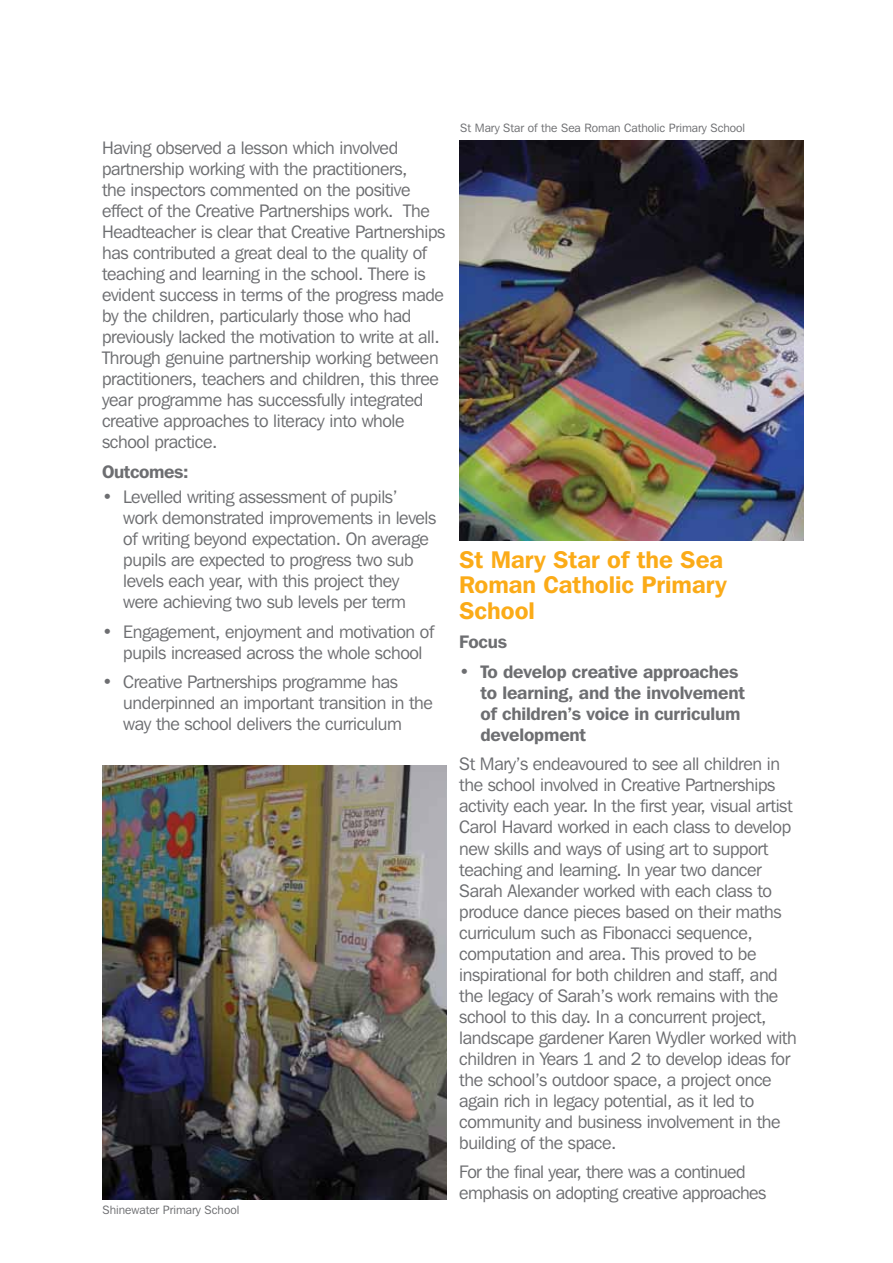
<style>
.page{position:relative;width:893px;height:1263px;background:#fff}
.page>*{position:absolute;margin:0;border:0;box-sizing:border-box;transform-origin:0 0}
.t1{font:600 24px/25.5px "Franklin Gothic IT Cby BT";color:#fbab18}
.t2{font:18px/21px "Franklin Gothic IT Cby BT";letter-spacing:-.02em;color:#6d6e71}
.t3{font:600 18px/21px "Franklin Gothic IT Cby BT";letter-spacing:-.01em;color:#6d6e71}
.t4{font:12px "Franklin Gothic IT Cby BT";color:#6d6e71}
</style>
<div class="page">
<img style="left:459px;top:140px;width:345px;height:400px">
<img style="left:102px;top:765px;width:344px;height:434px">
<p class="t2" style="left:102px;top:137px;width:345px">Having observed a lesson which involved partnership working with the practitioners,<br>the inspectors commented on the positive effect of the Creative Partnerships work. The Headteacher is clear that Creative Partnerships has contributed a great deal to the quality of teaching and learning in the school. There is evident success in terms of the progress made by the children, particularly those who had previously lacked the motivation to write at all.<br>Through genuine partnership working between practitioners, teachers and children, this three year programme has successfully integrated creative approaches to literacy into whole school practice.</p>
<p class="t3" style="left:102px;top:460px;width:88px">Outcomes:</p>
<p class="t2" style="left:123px;top:486px;width:315px;text-indent:-21px">• Levelled writing assessment of pupils’<br>work demonstrated improvements in levels of writing beyond expectation. On average pupils are expected to progress two sub levels each year, with this project they were achieving two sub levels per term</p>
<p class="t2" style="left:102px;top:620px;width:334px;text-align:center">• Engagement, enjoyment and motivation of pupils increased across the whole school</p>
<p class="t2" style="left:123px;top:671px;width:311px;text-indent:-21px">• Creative Partnerships programme has underpinned an important transition in the way the school delivers the curriculum</p>
<p class="t4" style="left:102px;top:1203px;width:138px">Shinewater Primary School</p>
<p class="t4" style="left:460px;top:121px;width:286px">St Mary Star of the Sea Roman Catholic Primary School</p>
<h1 class="t1" style="left:459px;top:546px;width:269px">St Mary Star of the Sea<br>Roman Catholic Primary<br>School</h1>
<p class="t3" style="left:459px;top:631px;width:50px">Focus</p>
<p class="t3" style="left:480px;top:661px;width:266px;text-indent:-21px">• To develop creative approaches to learning, and the involvement of children’s voice in curriculum development</p>
<p class="t2" style="left:459px;top:753px;width:339px">St Mary’s endeavoured to see all children in the school involved in Creative Partnerships activity each year. In the first year, visual artist Carol Havard worked in each class to develop new skills and ways of using art to support teaching and learning. In year two dancer Sarah Alexander worked with each class to produce dance pieces based on their maths curriculum such as Fibonacci sequence, computation and area. This proved to be inspirational for both children and staff, and the legacy of Sarah’s work remains with the school to this day. In a concurrent project, landscape gardener Karen Wydler worked with children in Years 1 and 2 to develop ideas for the school’s outdoor space, a project once again rich in legacy potential, as it led to community and business involvement in the building of the space.</p>
<p class="t2" style="left:459px;top:1161px;width:309px">For the final year, there was a continued emphasis on adopting creative approaches</p>
</div>
